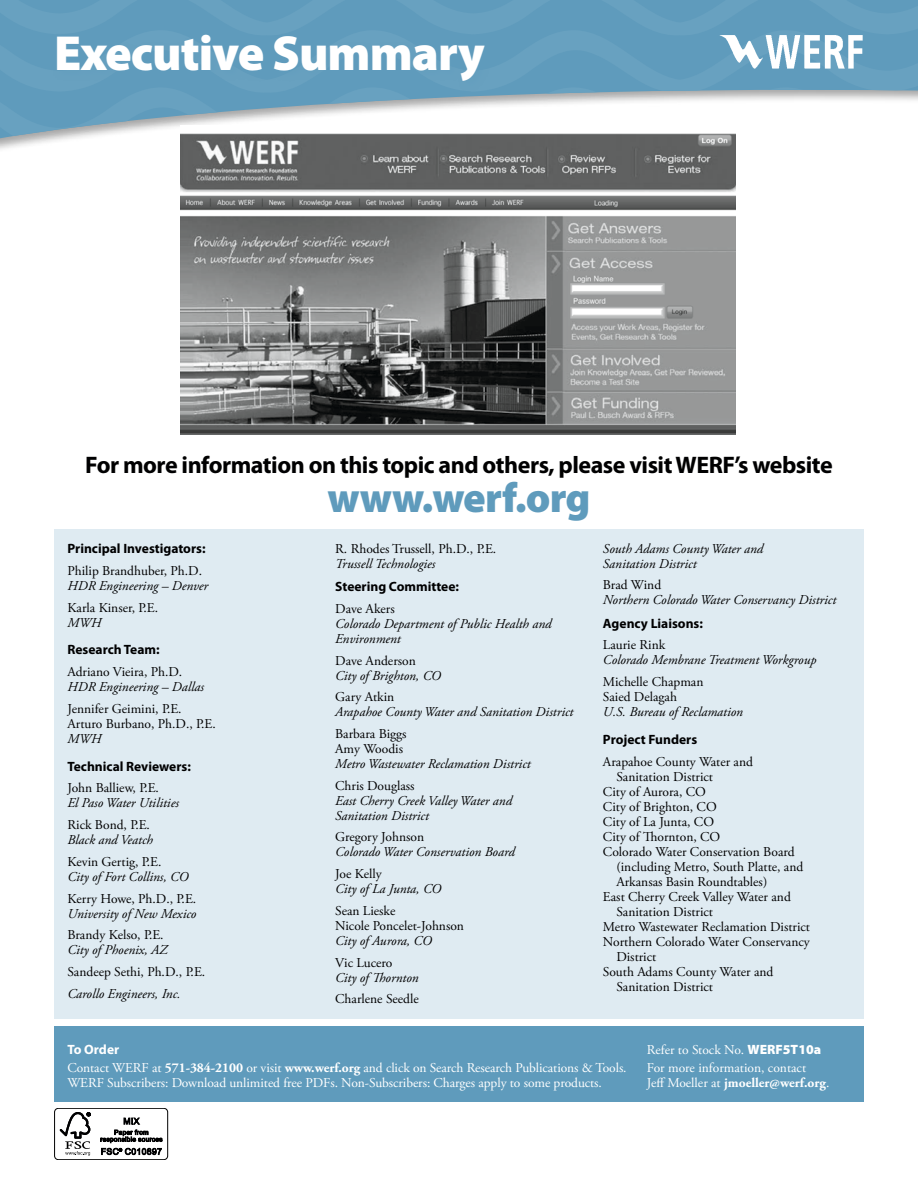
<style>
.page{position:relative;width:918px;height:1188px;background:#fff}
.page>*{position:absolute;margin:0;border:0;box-sizing:border-box;transform-origin:0 0}
.t1{font:900 49.5px "Myriad Pro";letter-spacing:-.02em;color:#fff}
.t2{font:900 42px "Myriad Pro";letter-spacing:-.02em;color:#5f9bbc}
.t3{font:700 24px "Myriad Pro";letter-spacing:-.02em;color:#000001}
.t4{font:13.5px/15px "Adobe Garamond Pro";color:#000001}
.t5{font:italic 13.5px/15px "Adobe Garamond Pro";color:#000001}
.t6{font:13.5px/15px "Adobe Garamond Pro";letter-spacing:-.005em;color:#fff}
.t7{font:700 13.5px "Myriad Pro";color:#000001}
.t8{font:700 13.5px "Adobe Garamond Pro";color:#fff}
.t9{font:700 13.5px "Myriad Pro";color:#fff}
.s1{font-weight:700}
.s2{font-family:"Myriad Pro";font-weight:900}
.s3{font-weight:400}
</style>
<div class="page">
<div style="left:54px;top:530px;width:810px;height:489px;background:#dfebf2"></div>
<div style="left:54px;top:1026px;width:810px;height:75px;background:#5f9bbc"></div>
<div style="left:54px;top:1108px;width:114px;height:52px;border:1px solid #000001;border-radius:4px"></div>
<svg style="left:60px;top:1112px;width:31px;height:44px"></svg>
<svg style="left:100px;top:1118px;width:63px;height:37px"></svg>
<svg style="left:0;top:0;width:918px;height:138px"></svg>
<div style="left:52px;top:31px;width:444px;height:62px;background:#5f9bbc"></div>
<img style="left:715px;top:32px;width:152px;height:41px">
<img style="left:180px;top:125px;width:556px;height:309px">
<h1 class="t1" style="left:54px;top:20px;width:432px">Executive Summary</h1>
<h3 class="t3" style="left:85px;top:450px;width:749px">For more information on this topic and others, please visit WERF’s website</h3>
<h2 class="t2" style="left:327px;top:470px;width:265px">www.werf.org</h2>
<p class="t7" style="left:68px;top:540px;width:140px">Principal Investigators:</p>
<p class="t4" style="left:68px;top:564px;width:136px">Philip Brandhuber, Ph.D.</p>
<p class="t5" style="left:68px;top:578px;width:142px">HDR Engineering – Denver</p>
<p class="t4" style="left:68px;top:600px;width:92px">Karla Kinser, P.E.</p>
<p class="t5" style="left:68px;top:615px;width:35px">MWH</p>
<p class="t7" style="left:68px;top:641px;width:94px">Research Team:</p>
<p class="t4" style="left:68px;top:665px;width:116px">Adriano Vieira, Ph.D.</p>
<p class="t5" style="left:68px;top:680px;width:138px">HDR Engineering – Dallas</p>
<p class="t4" style="left:68px;top:702px;width:150px">Jennifer Geimini, P.E.<br>Arturo Burbano, Ph.D., P.E.</p>
<p class="t5" style="left:68px;top:731px;width:35px">MWH</p>
<p class="t7" style="left:68px;top:757px;width:125px">Technical Reviewers:</p>
<p class="t4" style="left:68px;top:781px;width:93px">John Balliew, P.E.</p>
<p class="t5" style="left:68px;top:796px;width:113px">El Paso Water Utilities</p>
<p class="t4" style="left:68px;top:818px;width:84px">Rick Bond, P.E.</p>
<p class="t5" style="left:68px;top:833px;width:87px">Black and Veatch</p>
<p class="t4" style="left:68px;top:855px;width:96px">Kevin Gertig, P.E.</p>
<p class="t5" style="left:68px;top:869px;width:123px">City of Fort Collins, CO</p>
<p class="t4" style="left:68px;top:891px;width:130px">Kerry Howe, Ph.D., P.E.</p>
<p class="t5" style="left:68px;top:906px;width:130px">University of New Mexico</p>
<p class="t4" style="left:68px;top:928px;width:98px">Brandy Kelso, P.E.</p>
<p class="t5" style="left:68px;top:943px;width:101px">City of Phoenix, AZ</p>
<p class="t4" style="left:68px;top:965px;width:139px">Sandeep Sethi, Ph.D., P.E.</p>
<p class="t5" style="left:68px;top:986px;width:115px">Carollo Engineers, Inc.</p>
<p class="t4" style="left:335px;top:541px;width:163px">R. Rhodes Trussell, Ph.D., P.E.</p>
<p class="t5" style="left:335px;top:556px;width:102px">Trussell Technologies</p>
<p class="t7" style="left:335px;top:578px;width:125px">Steering Committee:</p>
<p class="t4" style="left:335px;top:601px;width:61px">Dave Akers</p>
<p class="t5" style="left:335px;top:616px;width:218px">Colorado Department of Public Health and<br>Environment</p>
<p class="t4" style="left:335px;top:653px;width:82px">Dave Anderson</p>
<p class="t5" style="left:335px;top:668px;width:107px">City of Brighton, CO</p>
<p class="t4" style="left:335px;top:690px;width:61px">Gary Atkin</p>
<p class="t5" style="left:335px;top:705px;width:240px">Arapahoe County Water and Sanitation District</p>
<p class="t4" style="left:335px;top:727px;width:73px">Barbara Biggs<br>Amy Woodis</p>
<p class="t5" style="left:335px;top:757px;width:197px">Metro Wastewater Reclamation District</p>
<p class="t4" style="left:335px;top:778px;width:81px">Chris Douglass</p>
<p class="t5" style="left:335px;top:793px;width:178px">East Cherry Creek Valley Water and<br>Sanitation District</p>
<p class="t4" style="left:335px;top:830px;width:90px">Gregory Johnson</p>
<p class="t5" style="left:335px;top:845px;width:181px">Colorado Water Conservation Board</p>
<p class="t4" style="left:335px;top:867px;width:48px">Joe Kelly</p>
<p class="t5" style="left:335px;top:882px;width:108px">City of La Junta, CO</p>
<p class="t4" style="left:335px;top:904px;width:130px">Sean Lieske<br>Nicole Poncelet-Johnson</p>
<p class="t5" style="left:335px;top:934px;width:98px">City of Aurora, CO</p>
<p class="t4" style="left:335px;top:955px;width:59px">Vic Lucero</p>
<p class="t5" style="left:335px;top:970px;width:85px">City of Thornton</p>
<p class="t4" style="left:335px;top:992px;width:85px">Charlene Seedle</p>
<p class="t5" style="left:603px;top:541px;width:162px">South Adams County Water and<br>Sanitation District</p>
<p class="t4" style="left:603px;top:578px;width:60px">Brad Wind</p>
<p class="t5" style="left:603px;top:593px;width:235px">Northern Colorado Water Conservancy District</p>
<p class="t7" style="left:603px;top:614px;width:102px">Agency Liaisons:</p>
<p class="t4" style="left:603px;top:638px;width:64px">Laurie Rink</p>
<p class="t5" style="left:603px;top:653px;width:215px">Colorado Membrane Treatment Workgroup</p>
<p class="t4" style="left:603px;top:675px;width:102px">Michelle Chapman<br>Saied Delagah</p>
<p class="t5" style="left:603px;top:705px;width:142px">U.S. Bureau of Reclamation</p>
<p class="t7" style="left:603px;top:731px;width:96px">Project Funders</p>
<p class="t4" style="left:603px;top:754px;width:152px">Arapahoe County Water and</p>
<p class="t4" style="left:616px;top:769px;width:98px">Sanitation District</p>
<p class="t4" style="left:603px;top:784px;width:105px">City of Aurora, CO</p>
<p class="t4" style="left:603px;top:799px;width:115px">City of Brighton, CO</p>
<p class="t4" style="left:603px;top:814px;width:113px">City of La Junta, CO</p>
<p class="t4" style="left:603px;top:829px;width:119px">City of Thornton, CO</p>
<p class="t4" style="left:603px;top:844px;width:193px">Colorado Water Conservation Board</p>
<p class="t4" style="left:616px;top:859px;width:188px">(including Metro, South Platte, and</p>
<p class="t4" style="left:616px;top:874px;width:152px">Arkansas Basin Roundtables)</p>
<p class="t4" style="left:603px;top:889px;width:189px">East Cherry Creek Valley Water and</p>
<p class="t4" style="left:616px;top:904px;width:98px">Sanitation District</p>
<p class="t4" style="left:603px;top:919px;width:209px">Metro Wastewater Reclamation District</p>
<p class="t4" style="left:603px;top:934px;width:208px">Northern Colorado Water Conservancy</p>
<p class="t4" style="left:616px;top:949px;width:41px">District</p>
<p class="t4" style="left:603px;top:964px;width:172px">South Adams County Water and</p>
<p class="t4" style="left:616px;top:979px;width:98px">Sanitation District</p>
<p class="t9" style="left:67px;top:1041px;width:53px">To Order</p>
<p class="t6" style="left:67px;top:1061px;width:561px">Contact WERF at <span class="s1">571-384-2100</span> or visit <span class="s1">www.werf.org</span> and click on Search Research Publications &amp; Tools.<br>WERF Subscribers: Download unlimited free PDFs. Non-Subscribers: Charges apply to some products.</p>
<p class="t6" style="left:647px;top:1041px;width:176px;line-height:18.5px">Refer to Stock No. <span class="s2">WERF5T10a<br></span>For more information, contact</p>
<p class="t8" style="left:647px;top:1075px;width:184px"><span class="s3">Jeff Moeller at</span> jmoeller@werf.org<span class="s3">.</span></p>
</div>
